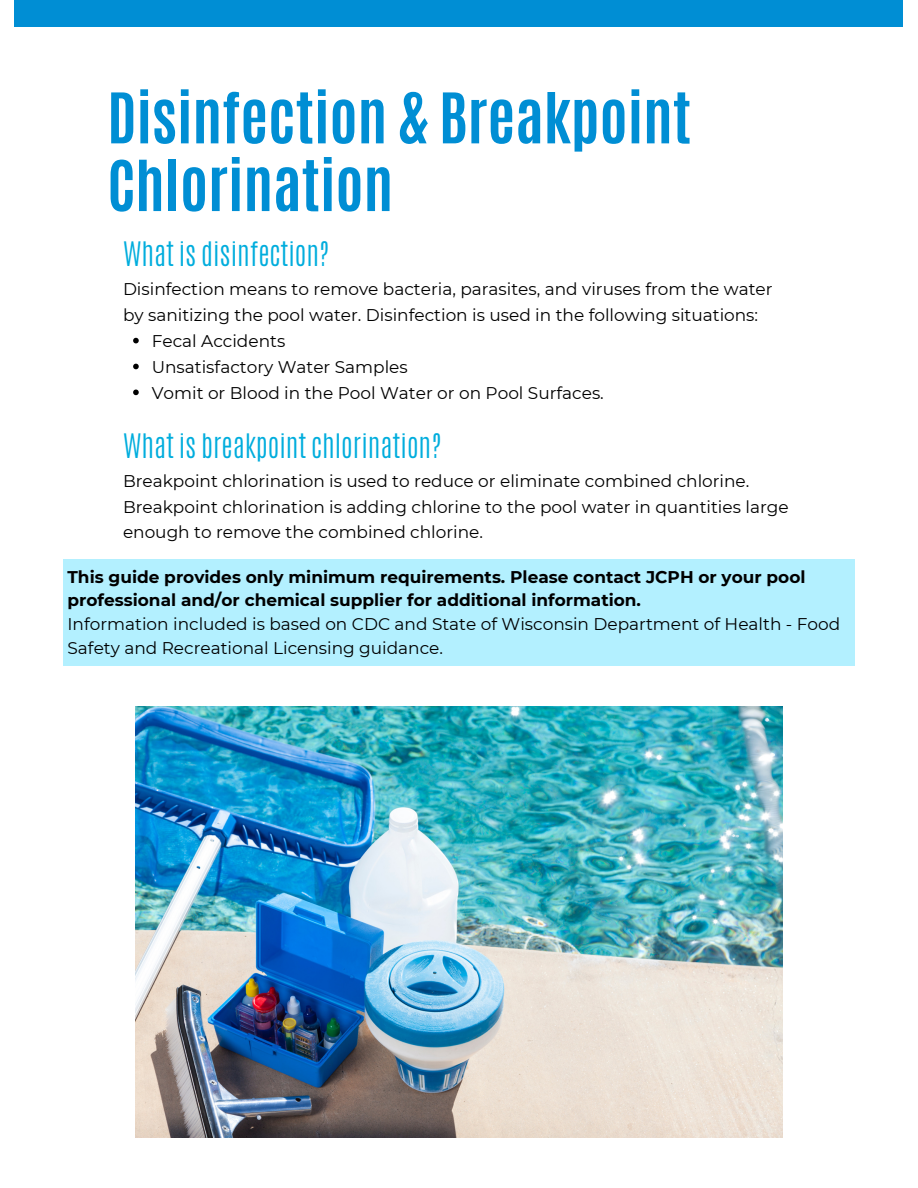
<style>
.page{position:relative;width:918px;height:1188px;background:#fff}
.page>*{position:absolute;margin:0;border:0;box-sizing:border-box;transform-origin:0 0}
.t1{font:700 59.25px/67.7px "Antonio";color:#008ed4}
.t2{font:300 28.2px "Antonio";color:#00addd}
.t3{font:16.95px/25.8px "Montserrat";color:#000}
.t4{font:700 16.95px/23.7px "Montserrat";color:#000}
</style>
<div class="page">
<div style="left:15px;top:0;width:888px;height:27px;background:#008ed4"></div>
<div style="left:63px;top:559px;width:792px;height:107px;background:#b3f0ff"></div>
<img style="left:135px;top:707px;width:647px;height:431px">
<svg style="left:133px;top:338px;width:6px;height:5px"></svg>
<svg style="left:133px;top:364px;width:6px;height:5px"></svg>
<svg style="left:133px;top:390px;width:6px;height:5px"></svg>
<p class="t1" style="left:107px;top:85px;width:585px">Disinfection &amp; Breakpoint<br>Chlorination</p>
<p class="t2" style="left:123px;top:234px;width:207px">What is disinfection?</p>
<p class="t3" style="left:123px;top:276px;width:651px">Disinfection means to remove bacteria, parasites, and viruses from the water by sanitizing the pool water. Disinfection is used in the following situations:</p>
<p class="t3" style="left:152px;top:328px;width:135px">Fecal Accidents</p>
<h2 class="t3" style="left:152px;top:354px;width:257px">Unsatisfactory Water Samples</h2>
<p class="t3" style="left:152px;top:380px;width:454px">Vomit or Blood in the Pool Water or on Pool Surfaces.</p>
<p class="t2" style="left:123px;top:426px;width:320px">What is breakpoint chlorination?</p>
<p class="t3" style="left:123px;top:468px;width:667px">Breakpoint chlorination is used to reduce or eliminate combined chlorine.<br>Breakpoint chlorination is adding chlorine to the pool water in quantities large enough to remove the combined chlorine.</p>
<h1 class="t4" style="left:68px;top:565px;width:739px">This guide provides only minimum requirements. Please contact JCPH or your pool professional and/or chemical supplier for additional information.</h1>
<h2 class="t3" style="left:68px;top:612px;width:774px;line-height:23.7px">Information included is based on CDC and State of Wisconsin Department of Health - Food<br>Safety and Recreational Licensing guidance.</h2>
</div>
